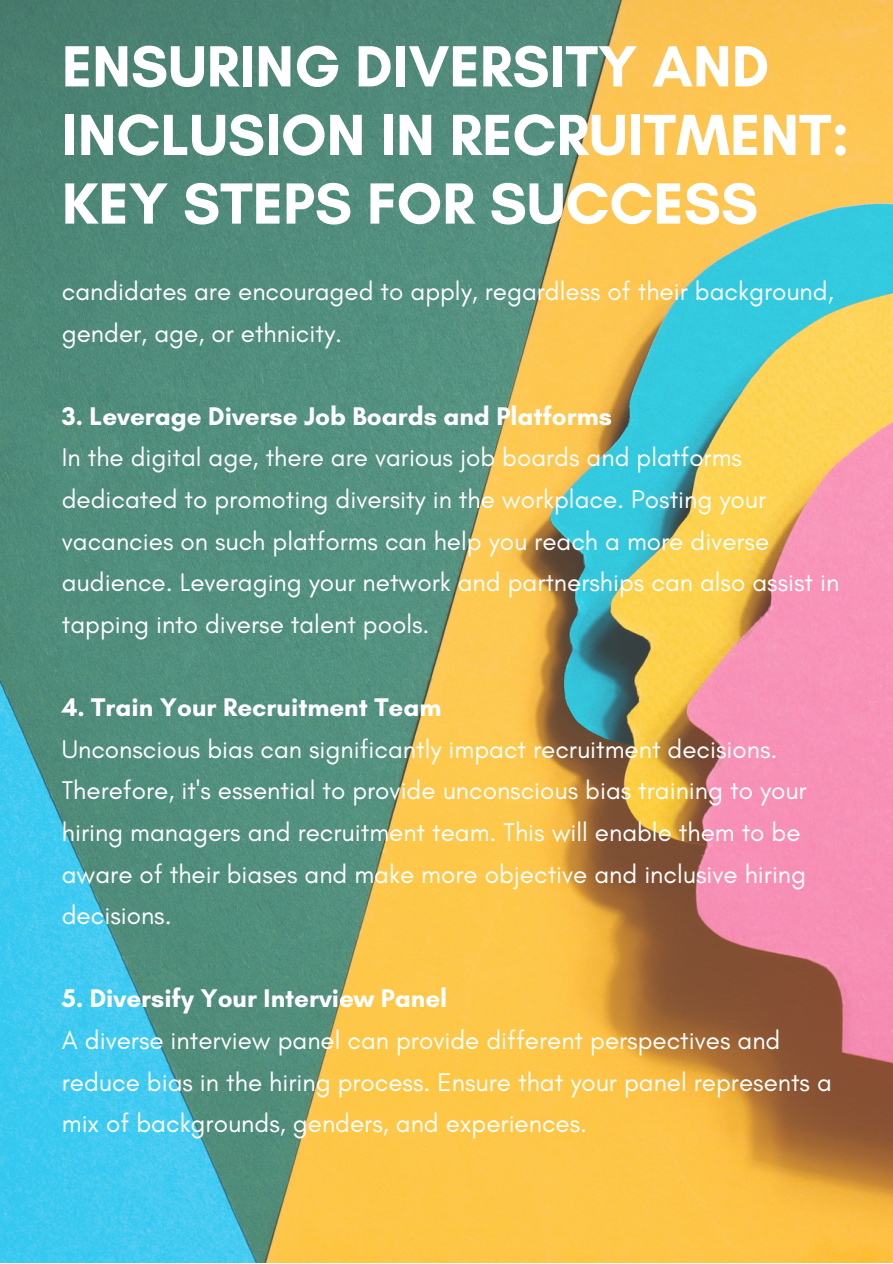
<style>
.page{position:relative;width:893px;height:1264px;background:#fff}
.page>*{position:absolute;margin:0;border:0;box-sizing:border-box;transform-origin:0 0}
.t1{font:700 59.1px/68.6px "Glacial Indifference";color:#fff}
.t2{font:25.95px/41.5px "Glacial Indifference";color:#fff}
.t3{font:700 25.95px "Glacial Indifference";color:#fff}
</style>
<div class="page">
<img style="left:0;top:0;width:892px;height:1262px">
<p class="t1" style="left:62px;top:31px;width:789px">ENSURING DIVERSITY AND<br>INCLUSION IN RECRUITMENT:<br>KEY STEPS FOR SUCCESS</p>
<p class="t2" style="left:62px;top:270px;width:773px">candidates are encouraged to apply, regardless of their background, gender, age, or ethnicity.</p>
<p class="t3" style="left:62px;top:400px;width:551px">3. Leverage Diverse Job Boards and Platforms</p>
<p class="t2" style="left:62px;top:436px;width:779px">In the digital age, there are various job boards and platforms dedicated to promoting diversity in the workplace. Posting your vacancies on such platforms can help you reach a more diverse audience. Leveraging your network and partnerships can also assist in tapping into diverse talent pools.</p>
<p class="t3" style="left:62px;top:691px;width:381px">4. Train Your Recruitment Team</p>
<p class="t2" style="left:62px;top:728px;width:746px">Unconscious bias can significantly impact recruitment decisions.<br>Therefore, it's essential to provide unconscious bias training to your hiring managers and recruitment team. This will enable them to be aware of their biases and make more objective and inclusive hiring decisions.</p>
<p class="t3" style="left:62px;top:982px;width:387px">5. Diversify Your Interview Panel</p>
<p class="t2" style="left:62px;top:1019px;width:771px">A diverse interview panel can provide different perspectives and reduce bias in the hiring process. Ensure that your panel represents a mix of backgrounds, genders, and experiences.</p>
</div>
